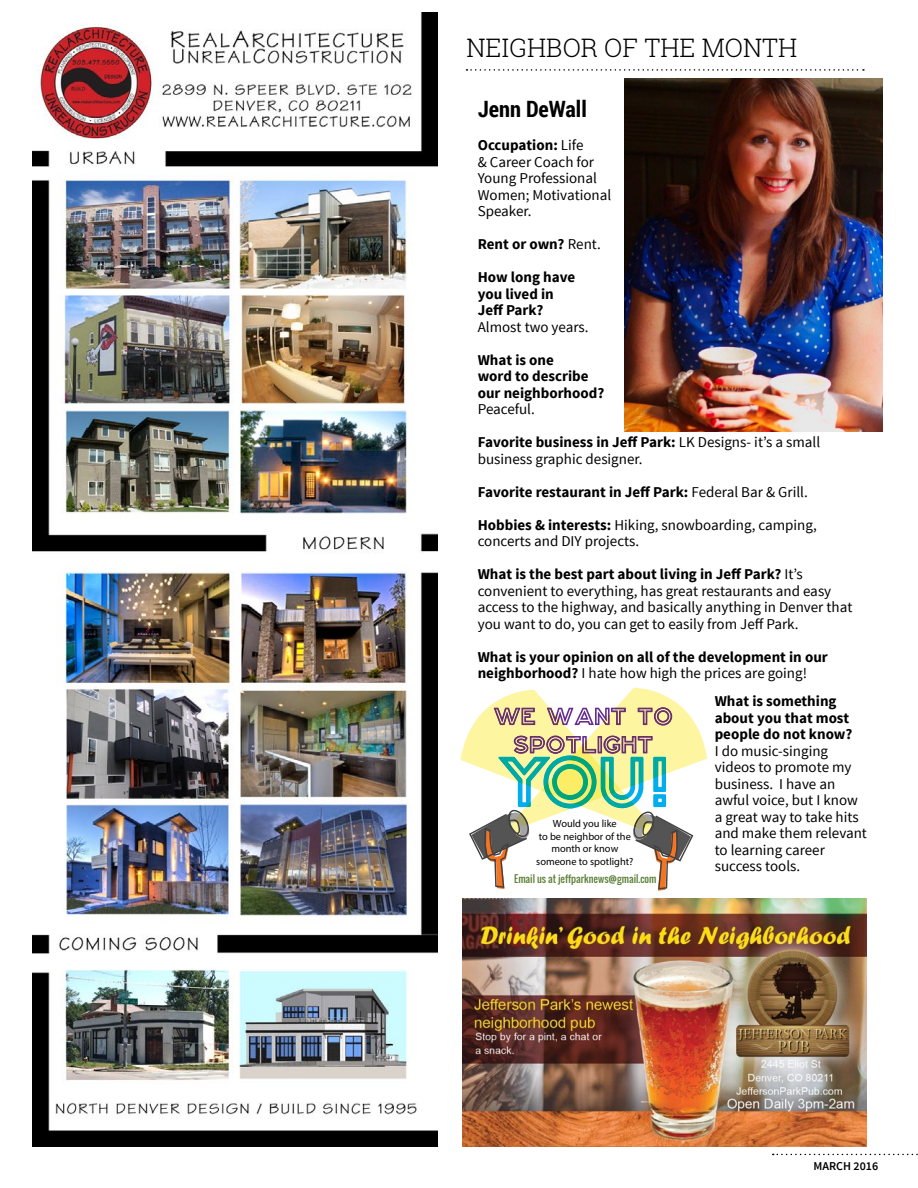
<style>
.page{position:relative;width:918px;height:1188px;background:#fff}
.page>*{position:absolute;margin:0;border:0;box-sizing:border-box;transform-origin:0 0}
.t1{font:300 25.5px "Roboto Slab";color:#000}
.t2{font:700 22.5px "Roboto Condensed";color:#000}
.t3{font:15px/16.5px "Source Sans Pro";color:#000}
.t4{font:700 15px/16.5px "Source Sans Pro";color:#000}
.t5{font:600 12px "Source Sans Pro";color:#000}
.t6{font:10.35px/12.5px "Myriad Pro";color:#000;text-align:center}
.t7{font:9.9px "Oswald";color:#5e8039}
.s1{font-weight:700}
.s2{font-weight:400}
</style>
<div class="page">
<svg style="left:773px;top:1154px;width:145px;height:1px"></svg>
<svg style="left:466px;top:69px;width:398px;height:2px"></svg>
<img style="left:33px;top:13px;width:405px;height:1134px">
<img style="left:624px;top:79px;width:259px;height:353px">
<svg style="left:460px;top:688px;width:247px;height:203px"></svg>
<img style="left:462px;top:898px;width:405px;height:249px">
<h1 class="t1" style="left:466px;top:30px;width:332px">NEIGHBOR OF THE MONTH</h1>
<h2 class="t2" style="left:478px;top:93px;width:111px">Jenn DeWall</h2>
<p class="t3" style="left:478px;top:137px;width:135px"><span class="s1">Occupation:</span> Life<br>&amp; Career Coach for<br>Young Professional<br>Women; Motivational<br>Speaker.</p>
<p class="t4" style="left:478px;top:236px;width:125px">Rent or own? <span class="s2">Rent.</span></p>
<p class="t4" style="left:478px;top:269px;width:99px">How long have you lived in<br>Jeff Park?</p>
<p class="t3" style="left:478px;top:319px;width:112px">Almost two years.</p>
<p class="t4" style="left:478px;top:352px;width:128px">What is one<br>word to describe our neighborhood?</p>
<p class="t3" style="left:478px;top:401px;width:59px">Peaceful.</p>
<p class="t3" style="left:478px;top:434px;width:344px"><span class="s1">Favorite business in Jeff Park:</span> LK Designs- it’s a small business graphic designer.</p>
<p class="t4" style="left:478px;top:484px;width:331px">Favorite restaurant in Jeff Park: <span class="s2">Federal Bar &amp; Grill.</span></p>
<p class="t3" style="left:478px;top:517px;width:341px"><span class="s1">Hobbies &amp; interests:</span> Hiking, snowboarding, camping, concerts and DIY projects.</p>
<p class="t3" style="left:478px;top:566px;width:376px"><span class="s1">What is the best part about living in Jeff Park?</span> It’s convenient to everything, has great restaurants and easy access to the highway, and basically anything in Denver that you want to do, you can get to easily from Jeff Park.</p>
<p class="t4" style="left:478px;top:649px;width:352px">What is your opinion on all of the development in our neighborhood? <span class="s2">I hate how high the prices are going!</span></p>
<p class="t6" style="left:536px;top:818px;width:99px">Would you like<br>to be neighbor of the month or know someone to spotlight?</p>
<p class="t7" style="left:514px;top:871px;width:144px">Email us at jeffparknews@gmail.com</p>
<p class="t4" style="left:715px;top:694px;width:139px">What is something about you that most people do not know?</p>
<p class="t3" style="left:715px;top:743px;width:154px">I do music-singing videos to promote my business. I have an awful voice, but I know a great way to take hits and make them relevant to learning career success tools.</p>
<p class="t5" style="left:813px;top:1158px;width:66px">MARCH 2016</p>
</div>
